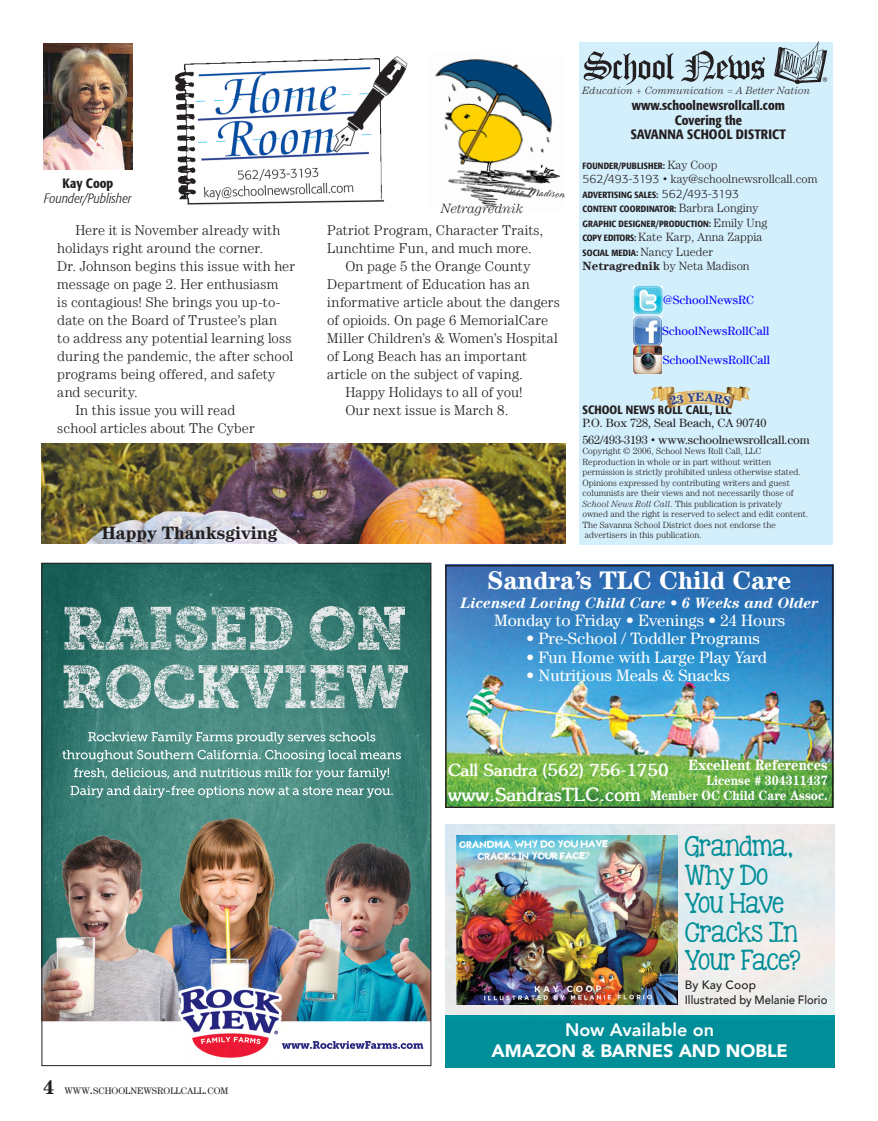
<style>
.page{position:relative;width:878px;height:1121px;background:#fff}
.page>*{position:absolute;margin:0;border:0;box-sizing:border-box;transform-origin:0 0}
.t1{font:700 25.5px "Century LT";color:#fff}
.t2{font:24px/28.5px "KG Be Still And Know";letter-spacing:-.02em;color:#008e99}
.t3{font:900 18px "Avenir";color:#fff}
.t4{font:700 18px "Souvenir";color:#fff}
.t5{font:700 18px "Century LT";color:#231f20}
.t6{font:800 18px "Avenir";letter-spacing:.005em;color:#fff}
.t7{font:16.5px "Century LT";color:#fff}
.t8{font:700 16.5px "Souvenir";color:#fff}
.t9{font:italic 700 15px "Century LT";color:#fff}
.t10{font:700 15px "Century LT";color:#fff;scale:.9 1}
.t11{font:300 14.25px "Century LT";letter-spacing:.01em;color:#231f20}
.t12{font:500 condensed 13.5px/14.5px "Formata";color:#231f20;text-align:center}
.t13{font:700 13.5px/15px "Century LT";color:#fff;text-align:right;scale:.9 1}
.t14{font:italic 300 condensed 13.5px "Formata";letter-spacing:.005em;color:#231f20}
.t15{font:italic 300 13.5px "Century LT";letter-spacing:-.005em;color:#231f20}
.t16{font:300 12px "Century LT";color:#231f20}
.t17{font:12px/16px "Century LT";letter-spacing:-.01em;color:#231f20}
.t18{font:12px "Century LT";color:#00f}
.t19{font:500 12px/15px "Avenir";letter-spacing:.005em;color:#231f20}
.t20{font:500 condensed 12px "Formata";letter-spacing:.01em;color:#231f20}
.t21{font:300 12px "Spring";color:#231f20}
.t22{font:700 12px "Century LT";color:#25408f}
.t23{font:italic 300 10.5px "Century LT";color:#231f20}
.t24{font:9.9px "Myriad";color:#231f20}
.t25{font:9.45px "Century LT";color:#231f20}
.t26{font:300 9px/10.5px "Century LT";color:#231f20}
.t27{font:500 condensed 9px/14.5px "Formata";letter-spacing:.01em;color:#231f20}
.s1{font-weight:700;font-size:19.5px}
.s2{font-size:13.5px}
.s3{font-family:"Century LT";font-weight:300;font-stretch:normal;font-size:12px}
.s4{font-family:"Formata"}
.s5{font-weight:300;font-stretch:normal;font-size:12px}
.s6{font-family:"Formata";font-weight:500;font-stretch:condensed;font-size:9px}
.s7{font-weight:700}
.s8{font-family:"Formata";font-weight:300}
.s9{font-style:italic}
</style>
<div class="page">
<img style="left:175px;top:56px;width:233px;height:149px">
<img style="left:435px;top:59px;width:126px;height:149px">
<img style="left:44px;top:44px;width:88px;height:126px">
<div style="left:578px;top:42px;width:254px;height:503px;background:#d4effc"></div>
<svg style="left:583px;top:51px;width:91px;height:34px"></svg>
<svg style="left:681px;top:50px;width:83px;height:32px"></svg>
<svg style="left:774px;top:41px;width:53px;height:43px"></svg>
<svg style="left:633px;top:316px;width:29px;height:28px"></svg>
<img style="left:633px;top:317px;width:28px;height:27px">
<svg style="left:633px;top:286px;width:30px;height:28px"></svg>
<img style="left:633px;top:287px;width:29px;height:27px">
<img style="left:633px;top:346px;width:29px;height:28px">
<img style="left:42px;top:443px;width:523px;height:100px">
<img style="left:44px;top:565px;width:385px;height:452px">
<img style="left:44px;top:1017px;width:385px;height:41px">
<img style="left:445px;top:564px;width:388px;height:240px">
<div style="left:445px;top:565px;width:388px;height:242px;border:2px solid #231f20"></div>
<div style="left:445px;top:1015px;width:389px;height:52px;background:#008e99"></div>
<img style="left:445px;top:824px;width:389px;height:191px">
<img style="left:456px;top:835px;width:221px;height:169px">
<svg style="left:651px;top:386px;width:99px;height:22px"></svg>
<p class="t12" style="left:63px;top:176px;width:52px">Kay Coop</p>
<p class="t14" style="left:44px;top:190px;width:89px">Founder/Publisher</p>
<p class="t11" style="left:75px;top:221px;width:207px">Here it is November already with</p>
<p class="t11" style="left:57px;top:239px;width:207px">holidays right around the corner.</p>
<p class="t11" style="left:57px;top:257px;width:239px">Dr. Johnson begins this issue with her</p>
<p class="t11" style="left:57px;top:275px;width:223px">message on page 2. Her enthusiasm</p>
<p class="t11" style="left:57px;top:293px;width:225px">is contagious! She brings you up-to-</p>
<p class="t11" style="left:57px;top:311px;width:221px">date on the Board of Trustee’s plan</p>
<p class="t11" style="left:57px;top:329px;width:236px">to address any potential learning loss</p>
<p class="t11" style="left:57px;top:347px;width:237px">during the pandemic, the after school</p>
<p class="t11" style="left:57px;top:365px;width:219px">programs being offered, and safety</p>
<p class="t11" style="left:57px;top:383px;width:82px">and security.</p>
<p class="t11" style="left:75px;top:401px;width:162px">In this issue you will read</p>
<p class="t11" style="left:57px;top:419px;width:199px">school articles about The Cyber</p>
<p class="t5" style="left:102px;top:522px;width:177px">Happy Thanksgiving</p>
<p class="t25" style="left:43px;top:1085px;width:187px"><span class="s1">4</span> WWW<span class="s2">.</span>SCHOOLNEWSROLLCALL<span class="s2">.</span>COM</p>
<p class="t21" style="left:502px;top:184px;width:64px;rotate:3deg">Neta Madison</p>
<p class="t15" style="left:441px;top:201px;width:84px">Netragrednik</p>
<p class="t11" style="left:327px;top:221px;width:217px">Patriot Program, Character Traits,</p>
<p class="t11" style="left:327px;top:239px;width:206px">Lunchtime Fun, and much more.</p>
<p class="t11" style="left:345px;top:257px;width:187px">On page 5 the Orange County</p>
<p class="t11" style="left:327px;top:275px;width:204px">Department of Education has an</p>
<p class="t11" style="left:327px;top:293px;width:234px">informative article about the dangers</p>
<p class="t11" style="left:327px;top:311px;width:222px">of opioids. On page 6 MemorialCare</p>
<p class="t11" style="left:327px;top:329px;width:232px">Miller Children’s &amp; Women’s Hospital</p>
<p class="t11" style="left:327px;top:347px;width:201px">of Long Beach has an important</p>
<p class="t11" style="left:327px;top:365px;width:197px">article on the subject of vaping.</p>
<p class="t11" style="left:345px;top:383px;width:179px">Happy Holidays to all of you!</p>
<p class="t11" style="left:345px;top:401px;width:164px">Our next issue is March 8.</p>
<p class="t24" style="left:822px;top:76px;width:7px">®</p>
<p class="t23" style="left:582px;top:85px;width:229px">Education + Communication = A Better Nation</p>
<p class="t12" style="left:630px;top:98px;width:157px">www.schoolnewsrollcall.com<br>Covering the<br>SAVANNA SCHOOL DISTRICT</p>
<p class="t27" style="left:582px;top:158px;width:136px">FOUNDER/PUBLISHER: <span class="s3">Kay Coop</span></p>
<p class="t16" style="left:582px;top:172px;width:236px"><span class="s4">562/493-3193 •</span> kay@schoolnewsrollcall.com</p>
<p class="t27" style="left:582px;top:187px;width:186px">ADVERTISING SALES: <span class="s5">562/493-3193<br></span>CONTENT COORDINATOR: <span class="s3">Barbra Longiny<br></span>GRAPHIC DESIGNER/PRODUCTION: <span class="s3">Emily Ung</span></p>
<p class="t16" style="left:582px;top:230px;width:181px"><span class="s6">COPY EDITORS:</span> Kate Karp, Anna Zappia</p>
<p class="t27" style="left:582px;top:245px;width:132px">SOCIAL MEDIA: <span class="s3">Nancy Lueder</span></p>
<p class="t16" style="left:582px;top:259px;width:168px"><span class="s7">Netragrednik</span> by Neta Madison</p>
<p class="t18" style="left:663px;top:293px;width:92px">@SchoolNewsRC</p>
<p class="t18" style="left:662px;top:323px;width:109px">SchoolNewsRollCall</p>
<p class="t18" style="left:662px;top:353px;width:109px">SchoolNewsRollCall</p>
<p class="t22" style="left:695px;top:390px;width:10px">E</p>
<p class="t20" style="left:582px;top:402px;width:151px">SCHOOL NEWS ROLL CALL, LLC</p>
<p class="t17" style="left:582px;top:415px;width:229px">P.O. Box 728, Seal Beach, CA 90740<br>562/493-3193 <span class="s8">•</span> www.schoolnewsrollcall.com</p>
<p class="t26" style="left:582px;top:445px;width:227px">Copyright © 2006, School News Roll Call, LLC Reproduction in whole or in part without written permission is strictly prohibited unless otherwise stated.<br>Opinions expressed by contributing writers and guest columnists are their views and not necessarily those of <span class="s9">School News Roll Call</span>. This publication is privately owned and the right is reserved to select and edit content.<br>The Savanna School District does not endorse the advertisers in this publication.</p>
<h1 class="t1" style="left:487px;top:565px;width:305px">Sandra’s TLC Child Care</h1>
<p class="t9" style="left:460px;top:594px;width:360px">Licensed Loving Child Care • 6 Weeks and Older</p>
<p class="t7" style="left:494px;top:611px;width:293px">Monday to Friday • Evenings • 24 Hours</p>
<p class="t7" style="left:526px;top:629px;width:235px">• Pre-School / Toddler Programs</p>
<p class="t7" style="left:526px;top:647px;width:242px">• Fun Home with Large Play Yard</p>
<p class="t7" style="left:526px;top:665px;width:205px">• Nutritious Meals &amp; Snacks</p>
<p class="t10" style="left:688px;top:756px;width:156px">Excellent References</p>
<p class="t13" style="left:650px;top:773px;width:198px">License # 304311437<br>Member OC Child Care Assoc.</p>
<p class="t8" style="left:448px;top:759px;width:222px">Call Sandra (562) 756-1750</p>
<p class="t4" style="left:448px;top:783px;width:194px">www.SandrasTLC.com</p>
<h2 class="t2" style="left:684px;top:832px;width:118px">Grandma,<br>Why Do<br>You Have<br>Cracks In<br>Your Face?</h2>
<p class="t19" style="left:684px;top:976px;width:144px">By Kay Coop<br>Illustrated by Melanie Florio</p>
<p class="t6" style="left:565px;top:1015px;width:151px">Now Available on</p>
<p class="t3" style="left:491px;top:1035px;width:298px">AMAZON &amp; BARNES AND NOBLE</p>
</div>
